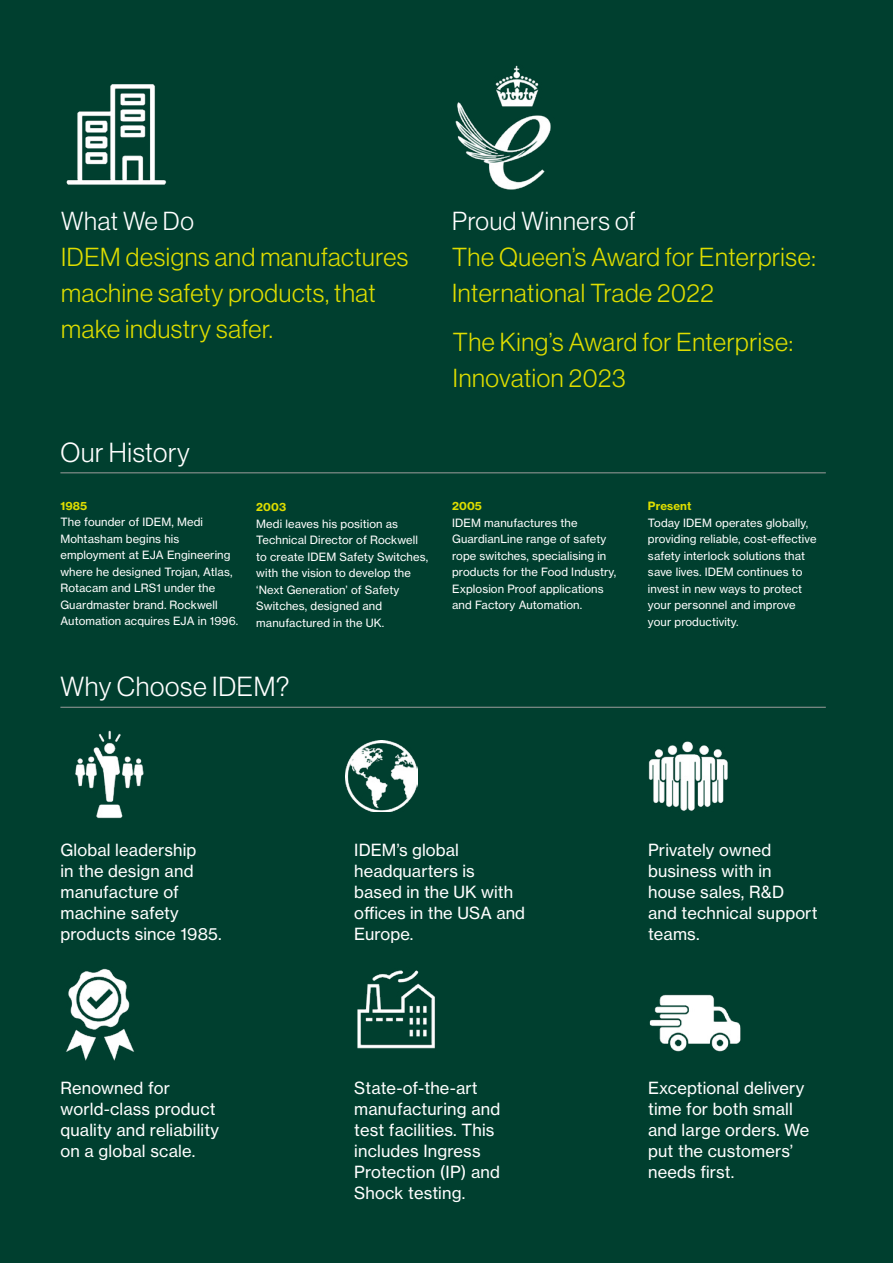
<style>
.page{position:relative;width:893px;height:1263px;background:#003f2f}
.page>*{position:absolute;margin:0;border:0;box-sizing:border-box;transform-origin:0 0}
.t1{font:27px "N Haas Grotesk DS Pro 45 Lt";letter-spacing:.025em;color:#fff}
.t2{font:25.5px/36px "N Haas Grotesk DS Pro 45 Lt";letter-spacing:.025em;color:#dedd00}
.t3{font:25.5px "N Haas Grotesk DS Pro 45 Lt";letter-spacing:.025em;color:#fff}
.t4{font:16.5px/21px "N Haas Grotesk TX Pro 55 Rg";letter-spacing:.01em;color:#fff}
.t5{font:11.25px/16.5px "N Haas Grotesk TX Pro 55 Rg";letter-spacing:.01em;color:#fff}
.t6{font:11.25px "N Haas Grotesk TX Pro 75 Bd";letter-spacing:.01em;color:#dedd00}
</style>
<div class="page">
<img style="left:75px;top:730px;width:69px;height:89px">
<img style="left:345px;top:740px;width:72px;height:72px">
<img style="left:648px;top:741px;width:80px;height:70px">
<img style="left:66px;top:968px;width:69px;height:93px">
<img style="left:357px;top:970px;width:78px;height:79px">
<img style="left:649px;top:994px;width:92px;height:58px">
<hr style="left:60px;top:472px;width:766px;height:1px;background:#9d9d9c">
<hr style="left:60px;top:707px;width:766px;height:1px;background:#9d9d9c">
<img style="left:455px;top:65px;width:96px;height:125px">
<img style="left:66px;top:84px;width:101px;height:101px">
<h2 class="t3" style="left:61px;top:207px;width:134px">What We Do</h2>
<h2 class="t2" style="left:61px;top:239px;width:349px">IDEM designs and manufactures machine safety products, that make industry safer.</h2>
<h1 class="t1" style="left:60px;top:437px;width:131px">Our History</h1>
<p class="t6" style="left:60px;top:499px;width:28px">1985</p>
<p class="t5" style="left:60px;top:514px;width:179px">The founder of IDEM, Medi<br>Mohtasham begins his employment at EJA Engineering where he designed Trojan, Atlas,<br>Rotacam and LRS1 under the<br>Guardmaster brand. Rockwell<br>Automation acquires EJA in 1996.</p>
<p class="t6" style="left:256px;top:500px;width:31px">2003</p>
<p class="t5" style="left:256px;top:515px;width:173px">Medi leaves his position as<br>Technical Director of Rockwell to create IDEM Safety Switches, with the vision to develop the ‘Next Generation’ of Safety<br>Switches, designed and manufactured in the UK.</p>
<h1 class="t1" style="left:60px;top:671px;width:231px">Why Choose IDEM?</h1>
<h2 class="t3" style="left:452px;top:207px;width:185px">Proud Winners of</h2>
<h2 class="t2" style="left:452px;top:239px;width:365px">The Queen’s Award for Enterprise:<br>International Trade 2022</h2>
<h2 class="t2" style="left:453px;top:324px;width:342px">The King’s Award for Enterprise:<br>Innovation 2023</h2>
<p class="t6" style="left:452px;top:499px;width:31px">2005</p>
<p class="t5" style="left:452px;top:514px;width:166px">IDEM manufactures the<br>GuardianLine range of safety rope switches, specialising in products for the Food Industry,<br>Explosion Proof applications and Factory Automation.</p>
<p class="t6" style="left:648px;top:499px;width:45px">Present</p>
<p class="t5" style="left:648px;top:514px;width:170px">Today IDEM operates globally, providing reliable, cost-effective safety interlock solutions that save lives. IDEM continues to invest in new ways to protect your personnel and improve your productivity.</p>
<h3 class="t4" style="left:61px;top:839px;width:163px">Global leadership<br>in the design and manufacture of machine safety products since 1985.</h3>
<h3 class="t4" style="left:61px;top:1078px;width:160px">Renowned for world-class product quality and reliability on a global scale.</h3>
<h3 class="t4" style="left:354px;top:839px;width:172px">IDEM’s global headquarters is based in the UK with offices in the USA and<br>Europe.</h3>
<h3 class="t4" style="left:648px;top:839px;width:171px">Privately owned business with in house sales, R&amp;D<br>and technical support teams.</h3>
<h3 class="t4" style="left:354px;top:1078px;width:147px">State-of-the-art manufacturing and test facilities. This includes Ingress<br>Protection (IP) and<br>Shock testing.</h3>
<h3 class="t4" style="left:648px;top:1078px;width:163px">Exceptional delivery time for both small and large orders. We put the customers’ needs first.</h3>
</div>
